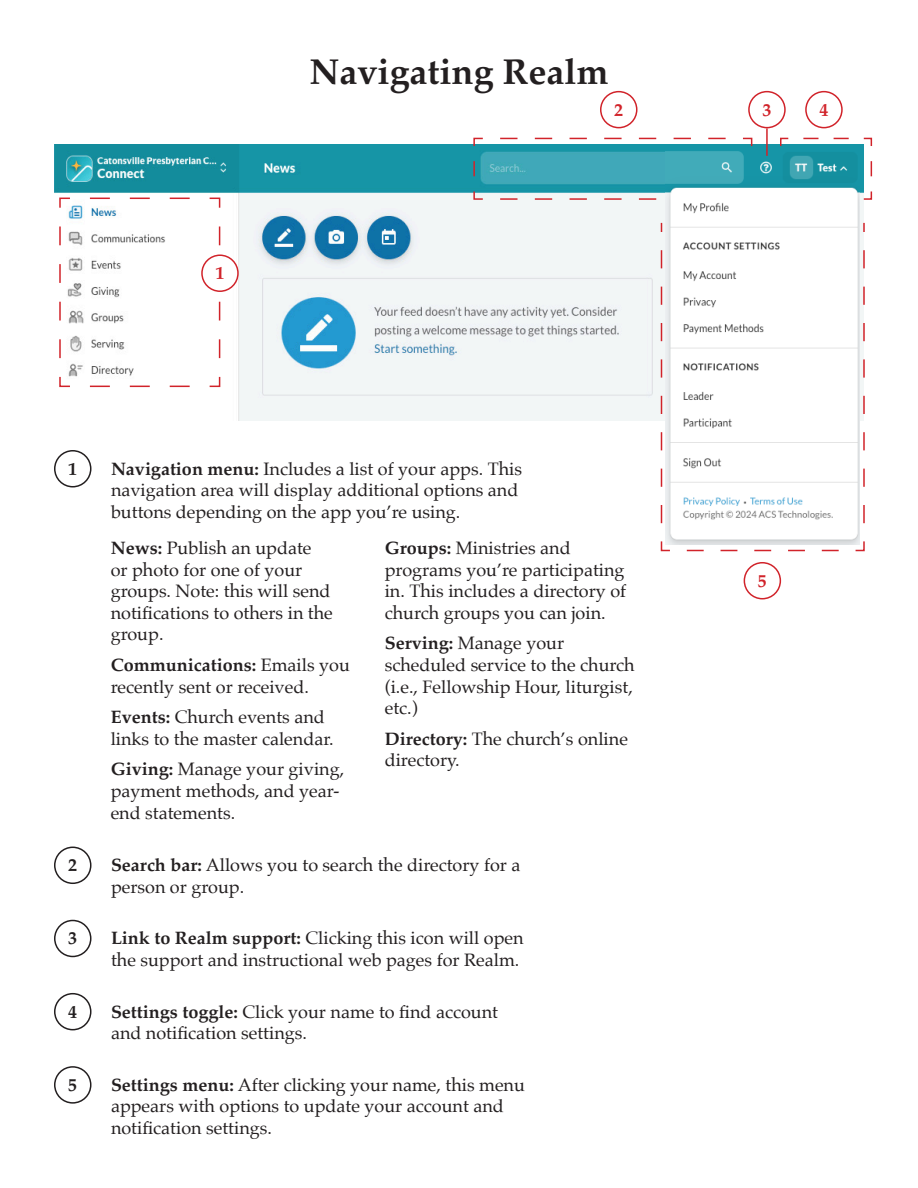
<style>
.page{position:relative;width:918px;height:1188px;background:#fff}
.page>*{position:absolute;margin:0;border:0;box-sizing:border-box;transform-origin:0 0}
.t1{font:700 36px "Palatino";color:#231f20}
.t2{font:18px/21.6px "Palatino";color:#231f20}
.t3{font:700 18px "Palatino";color:#231f20}
.t4{font:700 18px "Palatino";color:#d1232a}
.s1{font-weight:700}
</style>
<div class="page">
<div style="left:54px;top:847px;width:38px;height:37px;border:2px solid #231f20;border-radius:50%"></div>
<div style="left:54px;top:920px;width:38px;height:37px;border:2px solid #231f20;border-radius:50%"></div>
<div style="left:54px;top:993px;width:38px;height:37px;border:2px solid #231f20;border-radius:50%"></div>
<div style="left:54px;top:1066px;width:38px;height:38px;border:2px solid #231f20;border-radius:50%"></div>
<img style="left:54px;top:144px;width:810px;height:276px">
<div style="left:210px;top:222px;width:16px;height:28px;background:#fff"></div>
<svg style="left:58px;top:197px;width:163px;height:191px"></svg>
<div style="left:202px;top:255px;width:36px;height:36px;background:#fff;border-radius:50%"></div>
<div style="left:201px;top:254px;width:38px;height:38px;border:2px solid #d1232a;border-radius:50%"></div>
<svg style="left:779px;top:137px;width:94px;height:64px"></svg>
<div style="left:805px;top:91px;width:38px;height:37px;border:2px solid #d1232a;border-radius:50%"></div>
<svg style="left:473px;top:137px;width:280px;height:64px"></svg>
<div style="left:600px;top:91px;width:38px;height:37px;border:2px solid #d1232a;border-radius:50%"></div>
<img style="left:665px;top:149px;width:195px;height:72px">
<div style="left:748px;top:91px;width:38px;height:37px;border:2px solid #d1232a;border-radius:50%"></div>
<hr style="left:766px;top:128px;width:2px;height:28px;background:#d1232a">
<div style="left:744px;top:562px;width:37px;height:37px;border:2px solid #d1232a;border-radius:50%"></div>
<svg style="left:660px;top:221px;width:205px;height:331px"></svg>
<div style="left:54px;top:450px;width:38px;height:38px;border:2px solid #231f20;border-radius:50%"></div>
<h1 class="t1" style="left:309px;top:54px;width:300px">Navigating Realm</h1>
<p class="t4" style="left:215px;top:264px;width:10px">1</p>
<p class="t4" style="left:614px;top:101px;width:10px">2</p>
<p class="t4" style="left:762px;top:101px;width:10px">3</p>
<p class="t4" style="left:819px;top:101px;width:10px">4</p>
<p class="t3" style="left:68px;top:460px;width:10px">1</p>
<p class="t2" style="left:111px;top:459px;width:413px"><span class="s1">Navigation menu:</span> Includes a list of your apps. This navigation area will display additional options and buttons depending on the app you’re using.</p>
<p class="t2" style="left:111px;top:538px;width:224px"><span class="s1">News:</span> Publish an update or photo for one of your groups. Note: this will send notifications to others in the group.</p>
<p class="t2" style="left:111px;top:655px;width:241px"><span class="s1">Communications:</span> Emails you recently sent or received.</p>
<p class="t2" style="left:111px;top:707px;width:224px"><span class="s1">Events:</span> Church events and links to the master calendar.</p>
<p class="t2" style="left:111px;top:760px;width:235px"><span class="s1">Giving:</span> Manage your giving, payment methods, and year&shy;end statements.</p>
<p class="t2" style="left:385px;top:538px;width:243px"><span class="s1">Groups:</span> Ministries and programs you’re participating in. This includes a directory of church groups you can join.</p>
<p class="t2" style="left:385px;top:634px;width:252px"><span class="s1">Serving:</span> Manage your scheduled service to the church (i.e., Fellowship Hour, liturgist, etc.)</p>
<p class="t2" style="left:385px;top:729px;width:245px"><span class="s1">Directory:</span> The church’s online directory.</p>
<p class="t3" style="left:68px;top:856px;width:10px">2</p>
<p class="t2" style="left:111px;top:855px;width:411px"><span class="s1">Search bar:</span> Allows you to search the directory for a person or group.</p>
<p class="t3" style="left:68px;top:930px;width:10px">3</p>
<p class="t2" style="left:111px;top:929px;width:414px"><span class="s1">Link to Realm support:</span> Clicking this icon will open the support and instructional web pages for Realm.</p>
<p class="t3" style="left:68px;top:1003px;width:10px">4</p>
<p class="t2" style="left:111px;top:1002px;width:389px"><span class="s1">Settings toggle:</span> Click your name to find account and notification settings.</p>
<p class="t3" style="left:68px;top:1076px;width:10px">5</p>
<p class="t2" style="left:111px;top:1075px;width:415px"><span class="s1">Settings menu:</span> After clicking your name, this menu appears with options to update your account and notification settings.</p>
<p class="t4" style="left:758px;top:572px;width:10px">5</p>
</div>
